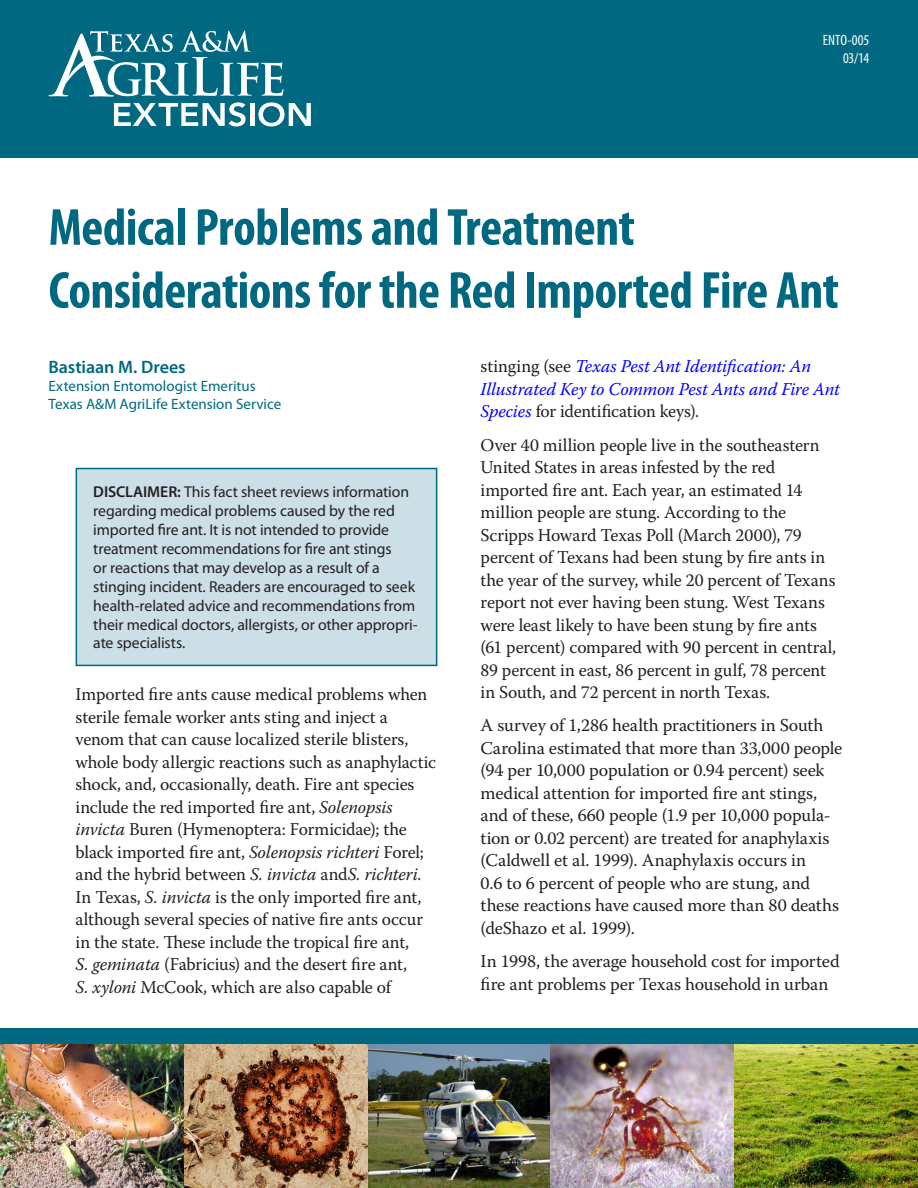
<style>
.page{position:relative;width:918px;height:1188px;background:#fff}
.page>*{position:absolute;margin:0;border:0;box-sizing:border-box;transform-origin:0 0}
.t1{font:700 condensed 52.5px/63px "Myriad Pro";letter-spacing:-.01em;color:#006881}
.body_text{font:18px/22.5px "Warnock Pro";letter-spacing:-.01em;color:#231f20}
.body_text-2{font:italic 18px/22.5px "Warnock Pro";letter-spacing:-.01em;color:#00f}
.author{font:600 18px "Myriad Pro";letter-spacing:-.005em;color:#006881}
.body_text-3{font:15.75px/18.9px "Myriad Pro";letter-spacing:-.01em;color:#231f20}
.author-2{font:15px/18px "Myriad Pro";color:#006881}
.t2{font:condensed 15px/18px "Myriad Pro";letter-spacing:-.005em;color:#fff;text-align:right}
.s1{font-weight:600}
.s2{font-style:italic}
.s3{font-style:normal;color:#231f20}
</style>
<div class="page">
<img style="left:0;top:1043px;width:368px;height:145px">
<img style="left:368px;top:1043px;width:183px;height:145px">
<img style="left:551px;top:1043px;width:367px;height:145px">
<div style="left:0;top:0;width:918px;height:158px;background:#006881"></div>
<div style="left:0;top:1028px;width:918px;height:15px;background:#006881"></div>
<svg style="left:49px;top:31px;width:262px;height:96px"></svg>
<div style="left:76px;top:469px;width:361px;height:196px;background:#ccdee6"></div>
<div style="left:76px;top:468px;width:361px;height:198px;border:2px solid #006881"></div>
<p class="t2" style="left:823px;top:31px;width:48px">ENTO-005<br>03/14</p>
<p class="t1" style="left:49px;top:195px;width:792px">Medical Problems and Treatment<br>Considerations for the Red Imported Fire Ant</p>
<p class="author" style="left:49px;top:355px;width:139px">Bastiaan M. Drees</p>
<p class="author-2" style="left:49px;top:376px;width:234px">Extension Entomologist Emeritus<br>Texas A&amp;M AgriLife Extension Service</p>
<p class="body_text-3" style="left:93px;top:482px;width:326px"><span class="s1">DISCLAIMER:</span> This fact sheet reviews information regarding medical problems caused by the red imported fire ant. It is not intended to provide treatment recommendations for fire ant stings<br>or reactions that may develop as a result of a stinging incident. Readers are encouraged to seek health-related advice and recommendations from their medical doctors, allergists, or other appropri&shy;ate specialists.</p>
<p class="body_text" style="left:76px;top:683px;width:362px">Imported fire ants cause medical problems when sterile female worker ants sting and inject a venom that can cause localized sterile blisters, whole body allergic reactions such as anaphylactic shock, and, occasionally, death. Fire ant species include the red imported fire ant, <span class="s2">Solenopsis invicta</span> Buren (Hymenoptera: Formicidae); the black imported fire ant, <span class="s2">Solenopsis richteri</span> Forel; and the hybrid between <span class="s2">S. invicta</span> and<span class="s2">S. richteri.<br></span>In Texas, <span class="s2">S. invicta</span> is the only imported fire ant, although several species of native fire ants occur in the state. These include the tropical fire ant,<br><span class="s2">S. geminata</span> (Fabricius) and the desert fire ant,<br><span class="s2">S. xyloni</span> McCook, which are also capable of</p>
<p class="body_text-2" style="left:481px;top:355px;width:361px"><span class="s3">stinging (see</span> Texas Pest Ant Identification: An<br>Illustrated Key to Common Pest Ants and Fire Ant<br>Species <span class="s3">for identification keys).</span></p>
<p class="body_text" style="left:481px;top:433px;width:357px">Over 40 million people live in the southeastern United States in areas infested by the red imported fire ant. Each year, an estimated 14 million people are stung. According to the Scripps Howard Texas Poll (March 2000), 79 percent of Texans had been stung by fire ants in the year of the survey, while 20 percent of Texans report not ever having been stung. West Texans were least likely to have been stung by fire ants (61 percent) compared with 90 percent in central, 89 percent in east, 86 percent in gulf, 78 percent in South, and 72 percent in north Texas.</p>
<p class="body_text" style="left:481px;top:714px;width:363px">A survey of 1,286 health practitioners in South Carolina estimated that more than 33,000 people (94 per 10,000 population or 0.94 percent) seek medical attention for imported fire ant stings, and of these, 660 people (1.9 per 10,000 popula&shy;tion or 0.02 percent) are treated for anaphylaxis (Caldwell et al. 1999). Anaphylaxis occurs in<br>0.6 to 6 percent of people who are stung, and these reactions have caused more than 80 deaths (deShazo et al. 1999).</p>
<p class="body_text" style="left:481px;top:950px;width:361px">In 1998, the average household cost for imported fire ant problems per Texas household in urban</p>
</div>
